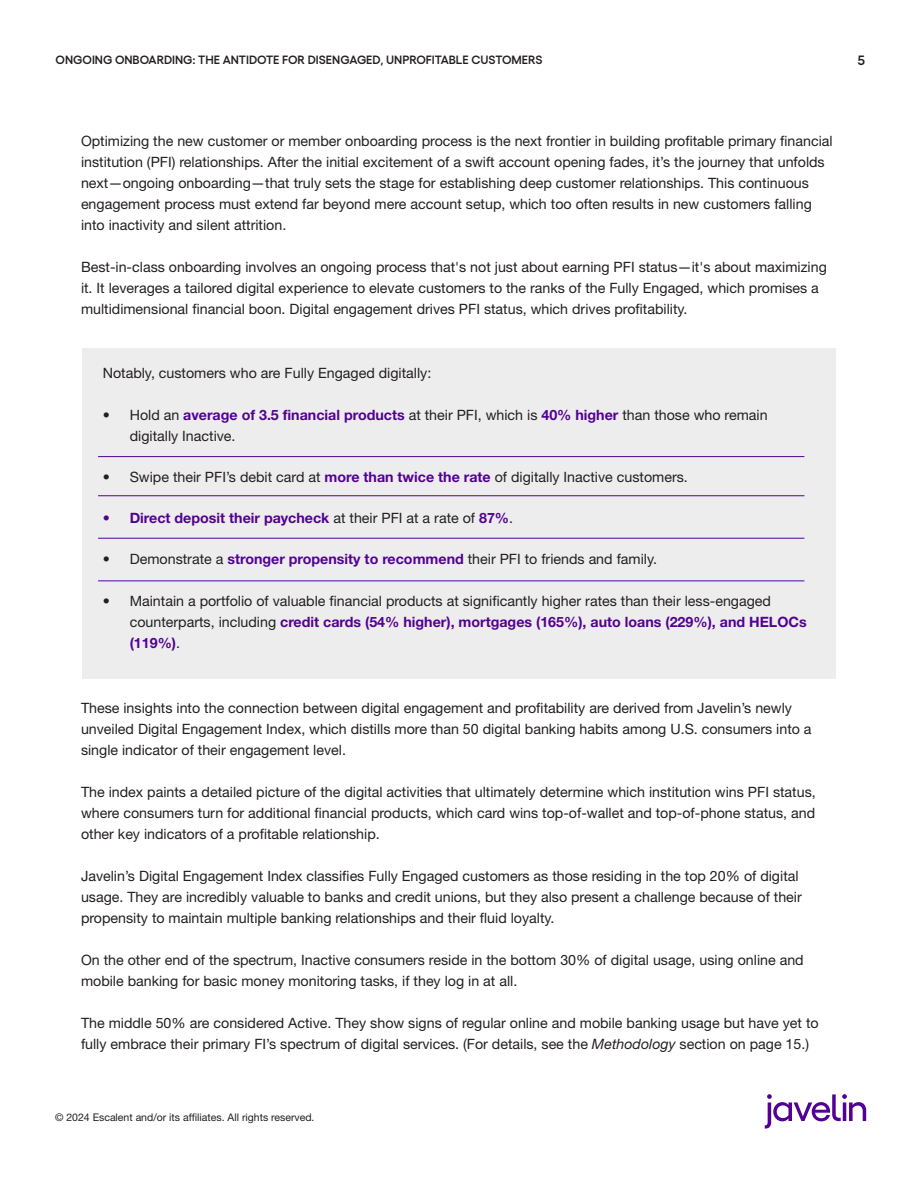
<style>
.page{position:relative;width:918px;height:1188px;background:#fff}
.page>*{position:absolute;margin:0;border:0;box-sizing:border-box;transform-origin:0 0}
.Paragraph_Style_1{font:14.25px/21px "Helvetica Neue LT Pro";color:#231f20}
.t1{font:700 14.25px "Helvetica Neue LT Pro";color:#530194}
.t2{font:600 13.5px "Yellix";color:#231f20}
.t3{font:600 12px "Yellix";color:#231f20}
.t4{font:10.5px "Helvetica Neue LT Pro";color:#231f20}
.s1{font-weight:700;color:#530194}
.s2{font-weight:400;color:#231f20}
.s3{font-style:italic}
</style>
<div class="page">
<svg style="left:765px;top:1094px;width:101px;height:35px"></svg>
<div style="left:82px;top:348px;width:754px;height:330px;background:#ededed"></div>
<hr style="left:98px;top:456px;width:706px;height:1px;background:#530194">
<hr style="left:98px;top:495px;width:706px;height:1px;background:#530194">
<hr style="left:98px;top:538px;width:706px;height:1px;background:#530194">
<hr style="left:98px;top:580px;width:706px;height:1px;background:#530194">
<p class="t3" style="left:56px;top:50px;width:488px">ONGOING ONBOARDING: THE ANTIDOTE FOR DISENGAGED, UNPROFITABLE CUSTOMERS</p>
<p class="t2" style="left:858px;top:50px;width:9px">5</p>
<p class="Paragraph_Style_1" style="left:81px;top:130px;width:753px">Optimizing the new customer or member onboarding process is the next frontier in building profitable primary financial institution (PFI) relationships. After the initial excitement of a swift account opening fades, it’s the journey that unfolds next—ongoing onboarding—that truly sets the stage for establishing deep customer relationships. This continuous engagement process must extend far beyond mere account setup, which too often results in new customers falling into inactivity and silent attrition.</p>
<p class="Paragraph_Style_1" style="left:81px;top:256px;width:747px">Best-in-class onboarding involves an ongoing process that's not just about earning PFI status—it's about maximizing it. It leverages a tailored digital experience to elevate customers to the ranks of the Fully Engaged, which promises a multidimensional financial boon. Digital engagement drives PFI status, which drives profitability.</p>
<p class="Paragraph_Style_1" style="left:103px;top:363px;width:330px">Notably, customers who are Fully Engaged digitally:</p>
<p class="Paragraph_Style_1" style="left:130px;top:404px;width:639px;text-indent:-27px">• Hold an <span class="s1">average of 3.5 financial products</span> at their PFI, which is <span class="s1">40% higher</span> than those who remain digitally Inactive.</p>
<p class="Paragraph_Style_1" style="left:103px;top:466px;width:587px">• Swipe their PFI’s debit card at <span class="s1">more than twice the rate</span> of digitally Inactive customers.</p>
<p class="t1" style="left:103px;top:509px;width:412px">• Direct deposit their paycheck <span class="s2">at their PFI at a rate of</span> 87%<span class="s2">.</span></p>
<p class="Paragraph_Style_1" style="left:103px;top:549px;width:556px">• Demonstrate a <span class="s1">stronger propensity to recommend</span> their PFI to friends and family.</p>
<p class="Paragraph_Style_1" style="left:130px;top:590px;width:678px;text-indent:-27px">• Maintain a portfolio of valuable financial products at significantly higher rates than their less-engaged counterparts, including <span class="s1">credit cards (54% higher), mortgages (165%), auto loans (229%), and HELOCs (119%)</span>.</p>
<p class="Paragraph_Style_1" style="left:81px;top:697px;width:732px">These insights into the connection between digital engagement and profitability are derived from Javelin’s newly unveiled Digital Engagement Index, which distills more than 50 digital banking habits among U.S. consumers into a single indicator of their engagement level.</p>
<p class="Paragraph_Style_1" style="left:81px;top:781px;width:736px;text-align:justify">The index paints a detailed picture of the digital activities that ultimately determine which institution wins PFI status, where consumers turn for additional financial products, which card wins top-of-wallet and top-of-phone status, and other key indicators of a profitable relationship.</p>
<p class="Paragraph_Style_1" style="left:81px;top:865px;width:722px">Javelin’s Digital Engagement Index classifies Fully Engaged customers as those residing in the top 20% of digital usage. They are incredibly valuable to banks and credit unions, but they also present a challenge because of their propensity to maintain multiple banking relationships and their fluid loyalty.</p>
<p class="Paragraph_Style_1" style="left:81px;top:949px;width:724px">On the other end of the spectrum, Inactive consumers reside in the bottom 30% of digital usage, using online and mobile banking for basic money monitoring tasks, if they log in at all.</p>
<p class="Paragraph_Style_1" style="left:81px;top:1012px;width:739px">The middle 50% are considered Active. They show signs of regular online and mobile banking usage but have yet to fully embrace their primary FI’s spectrum of digital services. (For details, see the <span class="s3">Methodology</span> section on page 15.)</p>
<p class="t4" style="left:55px;top:1111px;width:261px">© 2024 Escalent and/or its affiliates. All rights reserved.</p>
</div>
